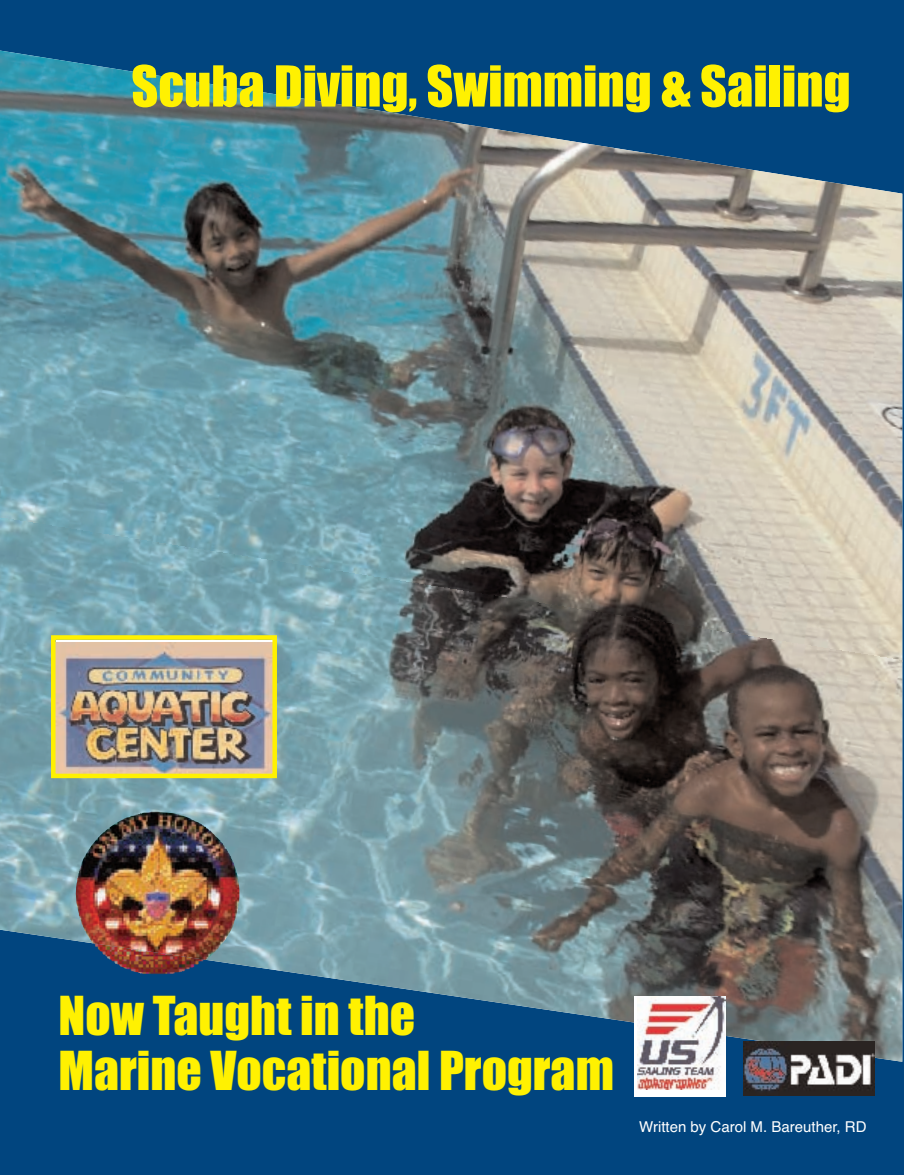
<style>
.page{position:relative;width:905px;height:1175px;background:#fff}
.page>*{position:absolute;margin:0;border:0;box-sizing:border-box;transform-origin:0 0}
.t1{font:52.2px "Impact";color:#fff101}
.t2{font:49.65px/55.3px "Impact";color:#fff101}
.t3{font:15px "Helvetica";color:#fff}
</style>
<div class="page">
<div style="left:0;top:0;width:903px;height:1174px;background:#01457f"></div>
<img style="left:0;top:50px;width:902px;height:468px">
<img style="left:0;top:518px;width:902px;height:543px">
<img style="left:93px;top:959px;width:113px;height:17px">
<img style="left:76px;top:811px;width:163px;height:148px">
<img style="left:743px;top:1041px;width:131px;height:54px">
<div style="left:634px;top:996px;width:92px;height:100px;background:#fff"></div>
<img style="left:637px;top:996px;width:89px;height:93px">
<img style="left:56px;top:642px;width:216px;height:131px">
<div style="left:51px;top:635px;width:226px;height:143px;border:4px solid #fff101"></div>
<p class="t1" style="left:131px;top:58px;width:720px">Scuba Diving, Swimming &amp; Sailing</p>
<p class="t2" style="left:59px;top:990px;width:557px">Now Taught in the<br>Marine Vocational Program</p>
<p class="t3" style="left:639px;top:1118px;width:229px">Written by Carol M. Bareuther, RD</p>
</div>
